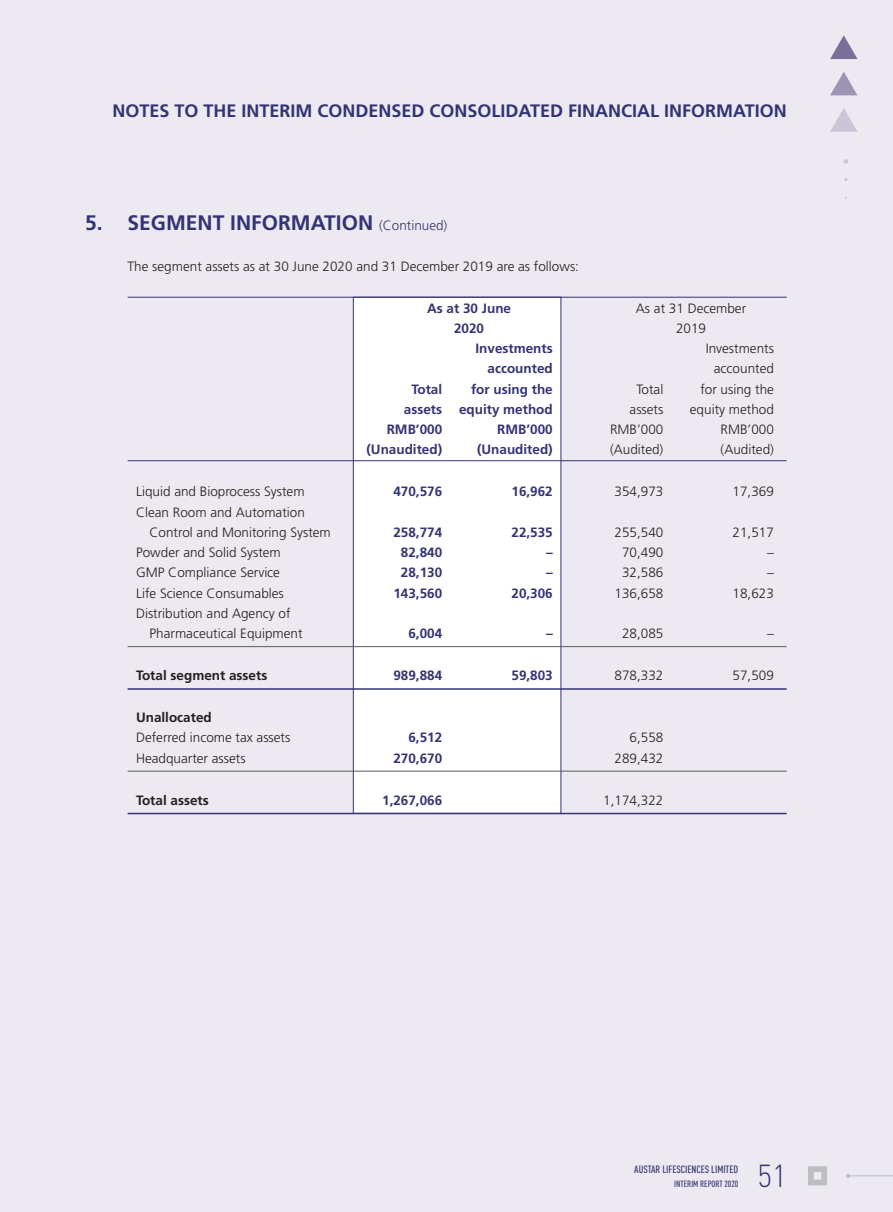
<style>
.page{position:relative;width:893px;height:1212px;background:#eceaf0}
.page>*{position:absolute;margin:0;border:0;box-sizing:border-box;transform-origin:0 0}
.t1{font:300 31.35px "DIN";color:#333375;scale:.91 1}
.t2{font:700 21px "Frutiger LT Std";color:#333375}
.t3{font:700 18px "Frutiger LT Std";color:#333375}
.t4{font:300 13.5px/20.2px "Frutiger LT Std";color:#231f20}
.t5{font:700 13.5px "Frutiger LT Std";color:#333375}
.t6{font:700 13.5px "Frutiger LT Std";color:#231f20}
.t7{font:300 13.5px "Frutiger LT Std";color:#333375}
.t8{font:500 10.5px "DIN Cond";color:#333375}
.t9{font:500 9px "DIN Cond";color:#333375}
.s1{font-weight:700;font-size:21px}
</style>
<div class="page">
<svg style="left:846px;top:1174px;width:47px;height:4px"></svg>
<svg style="left:808px;top:1166px;width:19px;height:19px"></svg>
<svg style="left:830px;top:35px;width:27px;height:24px"></svg>
<svg style="left:830px;top:72px;width:27px;height:23px"></svg>
<svg style="left:830px;top:108px;width:27px;height:24px"></svg>
<svg style="left:844px;top:159px;width:4px;height:40px"></svg>
<div style="left:353px;top:297px;width:208px;height:517px;background:#fff;border:1px solid #333375"></div>
<hr style="left:128px;top:297px;width:659px;height:1px;background:#333375">
<hr style="left:128px;top:460px;width:659px;height:1px;background:#333375">
<hr style="left:128px;top:646px;width:659px;height:1px;background:#58595b">
<hr style="left:128px;top:688px;width:659px;height:2px;background:#333375">
<hr style="left:128px;top:771px;width:659px;height:1px;background:#58595b">
<hr style="left:128px;top:813px;width:659px;height:1px;background:#333375">
<h3 class="t3" style="left:112px;top:100px;width:139px">NOTES TO THE inte</h3>
<h3 class="t3" style="left:279px;top:100px;width:51px">rim condensed</h3>
<h3 class="t3" style="left:429px;top:100px;width:327px">CONSOLIDATED FINANCIAL in formation</h3>
<h2 class="t2" style="left:85px;top:210px;width:210px">5. SEGM ENT INFORMA</h2>
<p class="t7" style="left:324px;top:218px;width:125px"><span class="s1">TION</span> (Continued)</p>
<p class="t4" style="left:128px;top:256px;width:453px">The segment assets as at 30 June 2020 and 31 December 2019 are as follows:</p>
<p class="t5" style="left:427px;top:300px;width:86px">As at 30 June</p>
<p class="t4" style="left:636px;top:298px;width:112px">As at 31 December</p>
<p class="t5" style="left:454px;top:320px;width:32px">2020</p>
<p class="t4" style="left:676px;top:318px;width:32px">2019</p>
<p class="t5" style="left:475px;top:340px;width:79px">Investments</p>
<p class="t4" style="left:706px;top:338px;width:70px">Investments</p>
<p class="t5" style="left:488px;top:361px;width:67px">accounted</p>
<p class="t4" style="left:714px;top:359px;width:62px">accounted</p>
<p class="t5" style="left:411px;top:381px;width:32px">Total</p>
<p class="t5" style="left:471px;top:381px;width:83px">for using the</p>
<p class="t4" style="left:636px;top:379px;width:28px">Total</p>
<p class="t4" style="left:700px;top:379px;width:75px">for using the</p>
<p class="t5" style="left:404px;top:401px;width:150px">assets equity method</p>
<p class="t4" style="left:630px;top:399px;width:35px">assets</p>
<p class="t4" style="left:690px;top:399px;width:86px">equity method</p>
<p class="t5" style="left:387px;top:421px;width:82px">RM B’000 RM</p>
<p class="t5" style="left:518px;top:421px;width:36px">B’000</p>
<p class="t4" style="left:610px;top:419px;width:55px">RMB’000</p>
<p class="t4" style="left:721px;top:419px;width:55px">RMB’000</p>
<p class="t5" style="left:366px;top:442px;width:77px">(Unaudited)</p>
<p class="t5" style="left:477px;top:442px;width:77px">(Unaudited)</p>
<p class="t4" style="left:610px;top:440px;width:55px">(Audited)</p>
<p class="t4" style="left:721px;top:440px;width:55px">(Audited)</p>
<p class="t4" style="left:136px;top:482px;width:170px">Liquid and Bioprocess System</p>
<p class="t5" style="left:393px;top:484px;width:50px">470,576</p>
<p class="t5" style="left:511px;top:484px;width:43px">16,962</p>
<p class="t4" style="left:615px;top:482px;width:50px">354,973</p>
<p class="t4" style="left:733px;top:482px;width:43px">17,369</p>
<p class="t4" style="left:150px;top:502px;width:183px;text-indent:-14px">Clean Room and Automation<br>Control and Monitoring System</p>
<p class="t5" style="left:393px;top:524px;width:50px">258,774</p>
<p class="t5" style="left:511px;top:524px;width:43px">22,535</p>
<p class="t4" style="left:615px;top:522px;width:50px">255,540</p>
<p class="t4" style="left:733px;top:522px;width:43px">21,517</p>
<p class="t4" style="left:136px;top:542px;width:146px">Powder and Solid System</p>
<p class="t5" style="left:401px;top:544px;width:43px">82,840</p>
<p class="t5" style="left:546px;top:544px;width:8px">–</p>
<p class="t4" style="left:622px;top:542px;width:43px">70,490</p>
<p class="t4" style="left:767px;top:542px;width:8px">–</p>
<p class="t4" style="left:136px;top:563px;width:145px">GMP Compliance Service</p>
<p class="t5" style="left:401px;top:565px;width:43px">28,130</p>
<p class="t5" style="left:546px;top:565px;width:8px">–</p>
<p class="t4" style="left:622px;top:563px;width:43px">32,586</p>
<p class="t4" style="left:767px;top:563px;width:8px">–</p>
<p class="t4" style="left:136px;top:583px;width:149px">Life Science Consumables</p>
<p class="t5" style="left:393px;top:585px;width:50px">143,560</p>
<p class="t5" style="left:511px;top:585px;width:43px">20,306</p>
<p class="t4" style="left:615px;top:583px;width:50px">136,658</p>
<p class="t4" style="left:733px;top:583px;width:43px">18,623</p>
<p class="t4" style="left:150px;top:603px;width:154px;text-indent:-14px">Distribution and Agency of<br>Pharmaceutical Equipment</p>
<p class="t5" style="left:408px;top:625px;width:35px">6,004</p>
<p class="t5" style="left:546px;top:625px;width:8px">–</p>
<p class="t4" style="left:622px;top:623px;width:43px">28,085</p>
<p class="t4" style="left:767px;top:623px;width:8px">–</p>
<p class="t6" style="left:136px;top:667px;width:133px">Total segment assets</p>
<p class="t5" style="left:393px;top:667px;width:50px">989,884</p>
<p class="t5" style="left:511px;top:667px;width:43px">59,803</p>
<p class="t4" style="left:615px;top:665px;width:50px">878,332</p>
<p class="t4" style="left:733px;top:665px;width:43px">57,509</p>
<p class="t6" style="left:136px;top:709px;width:77px">Unallocated</p>
<p class="t4" style="left:136px;top:728px;width:156px">Deferred income tax assets</p>
<p class="t5" style="left:408px;top:730px;width:35px">6,512</p>
<p class="t4" style="left:630px;top:728px;width:35px">6,558</p>
<p class="t4" style="left:136px;top:748px;width:111px">Headquarter assets</p>
<p class="t5" style="left:393px;top:750px;width:50px">270,670</p>
<p class="t4" style="left:615px;top:748px;width:50px">289,432</p>
<p class="t6" style="left:136px;top:792px;width:74px">Total assets</p>
<p class="t5" style="left:382px;top:792px;width:62px">1,267,066</p>
<p class="t4" style="left:603px;top:790px;width:62px">1,174,322</p>
<p class="t8" style="left:634px;top:1163px;width:105px">AUSTAR LIFESCIENCES LIMITED</p>
<h1 class="t1" style="left:757px;top:1156px;width:34px">51</h1>
<p class="t9" style="left:674px;top:1178px;width:65px">INTERIM REPORT 2020</p>
</div>
